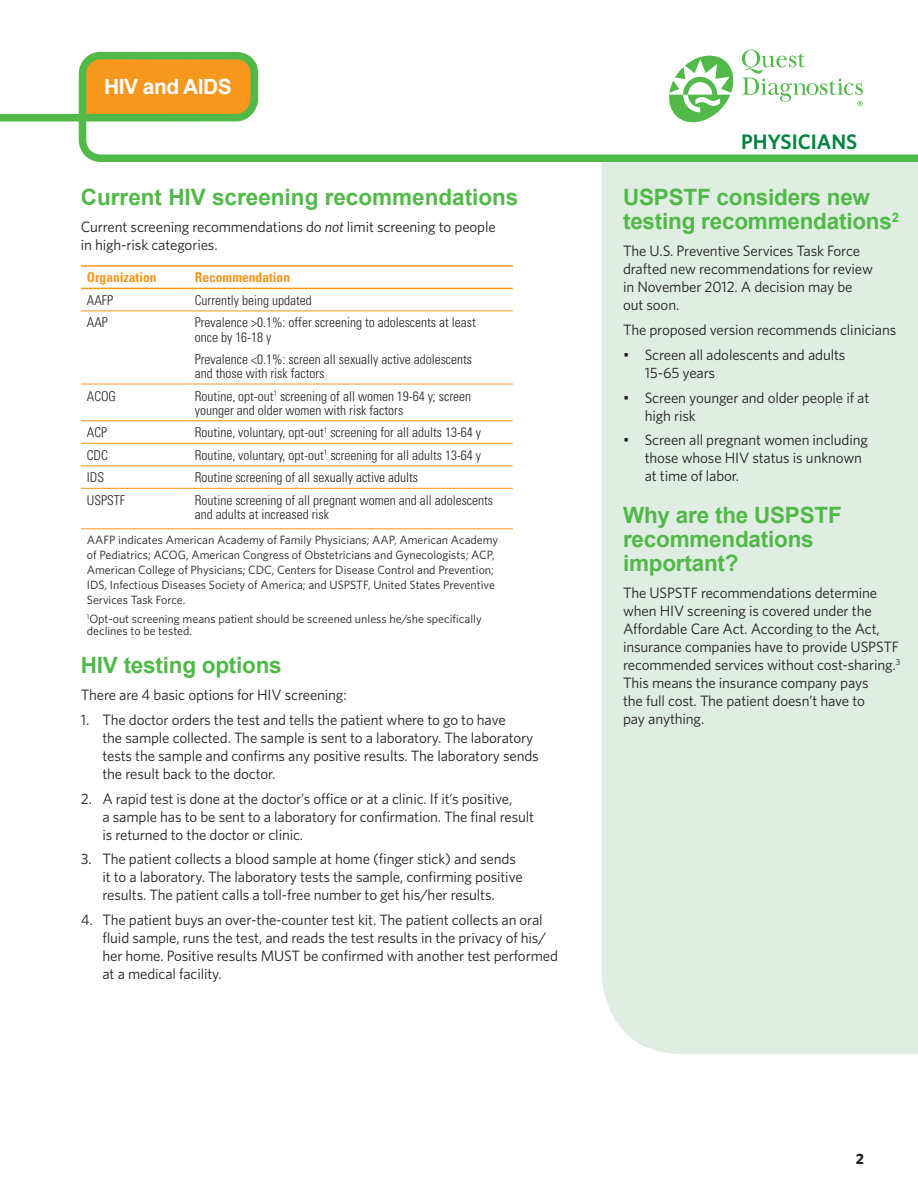
<style>
.page{position:relative;width:918px;height:1188px;background:#fff}
.page>*{position:absolute;margin:0;border:0;box-sizing:border-box;transform-origin:0 0}
.Body_Copy{font:700 22.5px/24px "Arial";letter-spacing:-.01em;color:#51b948}
.Body_Heads{font:700 22.5px "Arial";color:#51b948}
.t1{font:600 21px "Whitney";color:#00843d}
.Body_Heads-2{font:700 21px "Arial";letter-spacing:-.025em;color:#fff}
.Body_Copy-2{font:15px/18px "Whitney";letter-spacing:-.01em;color:#231f20}
.Body_Copy-3{font:700 15px "Whitney";color:#231f20}
.Charts{font:300 condensed 13.5px/14.2px "Univers";color:#231f20}
.Charts-2{font:700 condensed 13.5px "Univers";color:#f7971d}
.Body_Copy-4{font:12px/15px "Whitney";color:#231f20}
.s1{font-style:italic}
</style>
<div class="page">
<div style="left:602px;top:166px;width:316px;height:888px;background:#e0ede2"></div>
<hr style="left:81px;top:311px;width:108px;height:1px;background:#f7971d">
<hr style="left:189px;top:311px;width:324px;height:1px;background:#f7971d">
<hr style="left:81px;top:384px;width:108px;height:1px;background:#f7971d">
<hr style="left:189px;top:384px;width:324px;height:1px;background:#f7971d">
<hr style="left:81px;top:420px;width:108px;height:1px;background:#f7971d">
<hr style="left:189px;top:420px;width:324px;height:1px;background:#f7971d">
<hr style="left:81px;top:443px;width:108px;height:1px;background:#f7971d">
<hr style="left:189px;top:443px;width:324px;height:1px;background:#f7971d">
<hr style="left:81px;top:465px;width:108px;height:1px;background:#f7971d">
<hr style="left:189px;top:465px;width:324px;height:1px;background:#f7971d">
<hr style="left:81px;top:488px;width:108px;height:1px;background:#f7971d">
<hr style="left:189px;top:488px;width:324px;height:1px;background:#f7971d">
<hr style="left:81px;top:528px;width:108px;height:1px;background:#f7971d">
<hr style="left:189px;top:528px;width:324px;height:1px;background:#f7971d">
<hr style="left:81px;top:265px;width:108px;height:2px;background:#f7971d">
<hr style="left:189px;top:265px;width:324px;height:2px;background:#f7971d">
<hr style="left:81px;top:288px;width:108px;height:1px;background:#f7971d">
<hr style="left:189px;top:288px;width:324px;height:1px;background:#f7971d">
<svg style="left:0;top:49px;width:918px;height:117px"></svg>
<p class="Body_Heads-2" style="left:104px;top:75px;width:129px">HIV and AIDS</p>
<p class="Body_Heads" style="left:81px;top:185px;width:439px">Current HIV screening recommendations</p>
<p class="Body_Copy-2" style="left:81px;top:218px;width:417px">Current screening recommendations do <span class="s1">not</span> limit screening to people in high-risk categories.</p>
<p class="Charts-2" style="left:87px;top:269px;width:71px">Organization</p>
<p class="Charts-2" style="left:195px;top:269px;width:97px">Recommendation</p>
<p class="Charts" style="left:87px;top:293px;width:28px">AAFP</p>
<p class="Charts" style="left:195px;top:293px;width:118px">Currently being updated</p>
<p class="Charts" style="left:87px;top:315px;width:23px">AAP</p>
<p class="Charts" style="left:195px;top:315px;width:283px">Prevalence &gt;0.1%: offer screening to adolescents at least once by 16-18 y</p>
<p class="Charts" style="left:195px;top:352px;width:279px">Prevalence &lt;0.1%: screen all sexually active adolescents and those with risk factors</p>
<p class="Charts" style="left:87px;top:388px;width:31px">ACOG</p>
<p class="Charts" style="left:195px;top:388px;width:278px">Routine, opt-out<sup>1</sup> screening of all women 19-64 y; screen younger and older women with risk factors</p>
<p class="Charts" style="left:87px;top:425px;width:22px">ACP</p>
<p class="Charts" style="left:195px;top:425px;width:288px">Routine, voluntary, opt-out<sup>1</sup> screening for all adults 13-64 y</p>
<p class="Charts" style="left:87px;top:448px;width:23px">CDC</p>
<p class="Charts" style="left:195px;top:448px;width:288px">Routine, voluntary, opt-out<sup>1</sup> screening for all adults 13-64 y</p>
<p class="Charts" style="left:87px;top:470px;width:19px">IDS</p>
<p class="Charts" style="left:195px;top:470px;width:225px">Routine screening of all sexually active adults</p>
<p class="Charts" style="left:87px;top:493px;width:40px">USPSTF</p>
<p class="Charts" style="left:195px;top:493px;width:300px">Routine screening of all pregnant women and all adolescents and adults at increased risk</p>
<p class="Body_Copy-4" style="left:87px;top:532px;width:413px">AAFP indicates American Academy of Family Physicians; AAP, American Academy of Pediatrics; ACOG, American Congress of Obstetricians and Gynecologists; ACP, American College of Physicians; CDC, Centers for Disease Control and Prevention; IDS, Infectious Diseases Society of America; and USPSTF, United States Preventive Services Task Force.</p>
<p class="Body_Copy-4" style="left:87px;top:613px;width:396px;line-height:12px"><sup>1</sup>Opt-out screening means patient should be screened unless he/she specifically declines to be tested.</p>
<p class="Body_Copy" style="left:81px;top:653px;width:202px">HIV testing options</p>
<p class="Body_Copy-2" style="left:81px;top:686px;width:267px">There are 4 basic options for HIV screening:</p>
<p class="Body_Copy-2" style="left:102px;top:710px;width:438px;text-indent:-22px">1. The doctor orders the test and tells the patient where to go to have<br>the sample collected. The sample is sent to a laboratory. The laboratory tests the sample and confirms any positive results. The laboratory sends the result back to the doctor.</p>
<p class="Body_Copy-2" style="left:102px;top:789px;width:433px;text-indent:-22px">2. A rapid test is done at the doctor’s office or at a clinic. If it’s positive,<br>a sample has to be sent to a laboratory for confirmation. The final result is returned to the doctor or clinic.</p>
<p class="Body_Copy-2" style="left:102px;top:850px;width:422px;text-indent:-22px">3. The patient collects a blood sample at home (finger stick) and sends it to a laboratory. The laboratory tests the sample, confirming positive results. The patient calls a toll-free number to get his/her results.</p>
<p class="Body_Copy-2" style="left:102px;top:911px;width:457px;text-indent:-22px">4. The patient buys an over-the-counter test kit. The patient collects an oral fluid sample, runs the test, and reads the test results in the privacy of his/ her home. Positive results MUST be confirmed with another test performed at a medical facility.</p>
<p class="t1" style="left:741px;top:127px;width:118px">PHYSICIANS</p>
<p class="Body_Copy" style="left:623px;top:185px;width:277px">USPSTF considers new testing recommendations<sup>2</sup></p>
<p class="Body_Copy-2" style="left:623px;top:242px;width:251px">The U.S. Preventive Services Task Force drafted new recommendations for review in November 2012. A decision may be out soon.</p>
<p class="Body_Copy-2" style="left:623px;top:320px;width:275px">The proposed version recommends clinicians</p>
<p class="Body_Copy-2" style="left:645px;top:345px;width:202px;text-indent:-22px">• Screen all adolescents and adults<br>15-65 years</p>
<p class="Body_Copy-2" style="left:645px;top:388px;width:226px;text-indent:-22px">• Screen younger and older people if at high risk</p>
<p class="Body_Copy-2" style="left:645px;top:431px;width:225px;text-indent:-22px">• Screen all pregnant women including those whose HIV status is unknown at time of labor.</p>
<p class="Body_Copy" style="left:623px;top:503px;width:220px">Why are the USPSTF recommendations important?</p>
<p class="Body_Copy-2" style="left:623px;top:583px;width:279px">The USPSTF recommendations determine when HIV screening is covered under the Affordable Care Act. According to the Act, insurance companies have to provide USPSTF recommended services without cost-sharing.<sup>3<br></sup>This means the insurance company pays<br>the full cost. The patient doesn’t have to<br>pay anything.</p>
<p class="Body_Copy-3" style="left:856px;top:1149px;width:10px">2</p>
</div>
